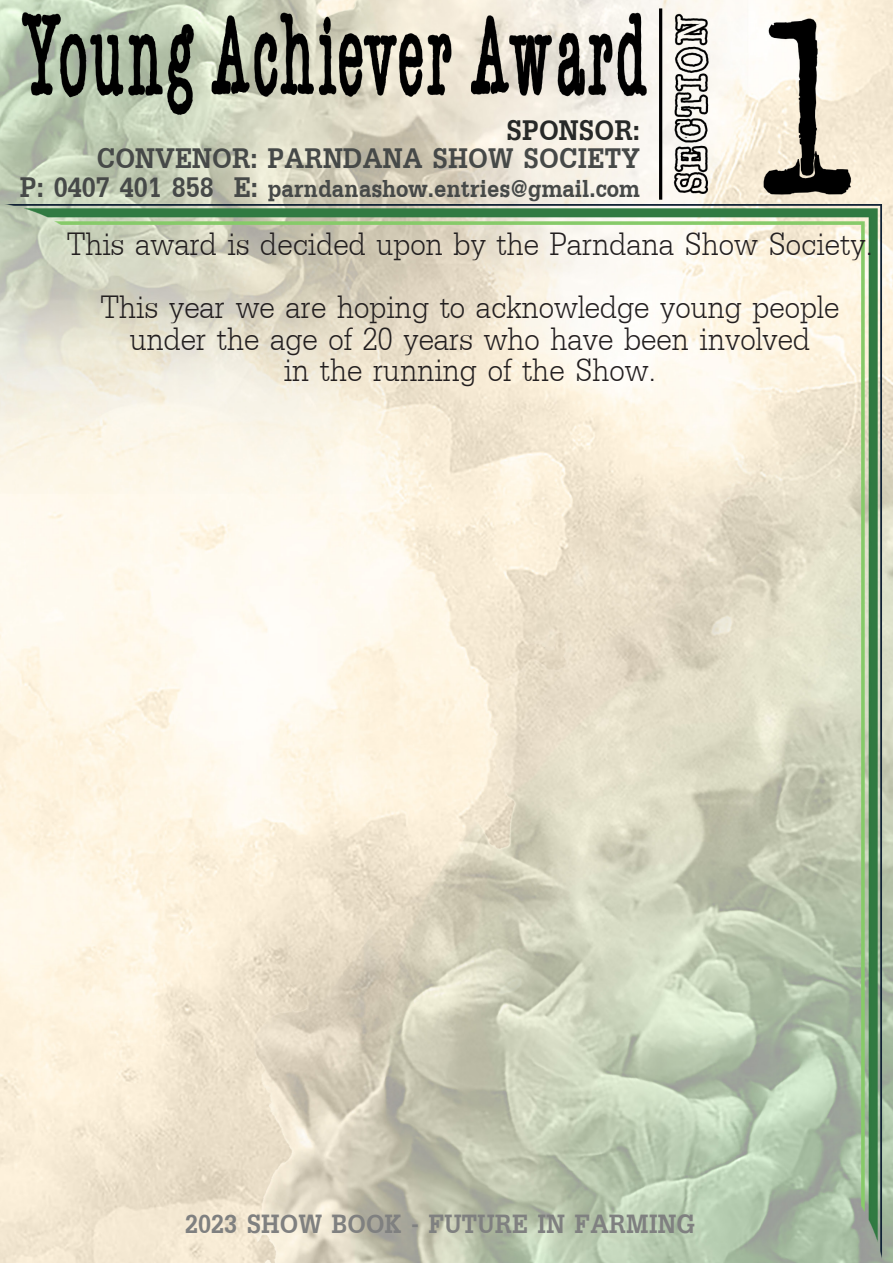
<style>
.page{position:relative;width:893px;height:1263px;background:#fff}
.page>*{position:absolute;margin:0;border:0;box-sizing:border-box;transform-origin:0 0}
.t1{font:48px "Dillenia UPC";color:#231f20}
.t2{font:45px "Dillenia UPC Bold";color:#464948}
.t3{font:45px "Dillenia UPC Bold";color:#272928}
.t4{font:42px "Dillenia UPC Bold";color:#7f8080}
.t5{font:39px "Dillenia UPC Bold";color:#464948}
.s1{font-size:45px}
</style>
<div class="page">
<img style="left:0;top:0;width:893px;height:1263px">
<p class="t3" style="left:506px;top:100px;width:135px">SPONSOR:</p>
<p class="t2" style="left:97px;top:128px;width:545px">CONVENOR: PARNDANA SHOW SOCIETY</p>
<p class="t5" style="left:20px;top:162px;width:622px"><span class="s1">P: 0407 401 858 E:</span> parndanashow.entries@gmail.com</p>
<p class="t1" style="left:67px;top:213px;width:808px">This award is decided upon by the Parndana Show Society.</p>
<p class="t1" style="left:100px;top:276px;width:740px">This year we are hoping to acknowledge young people</p>
<p class="t1" style="left:130px;top:307px;width:682px">under the age of 20 years who have been involved</p>
<p class="t1" style="left:284px;top:339px;width:374px">in the running of the Show.</p>
<p class="t4" style="left:185px;top:1195px;width:512px">2023 SHOW BOOK - FUTURE IN FARMING</p>
</div>
